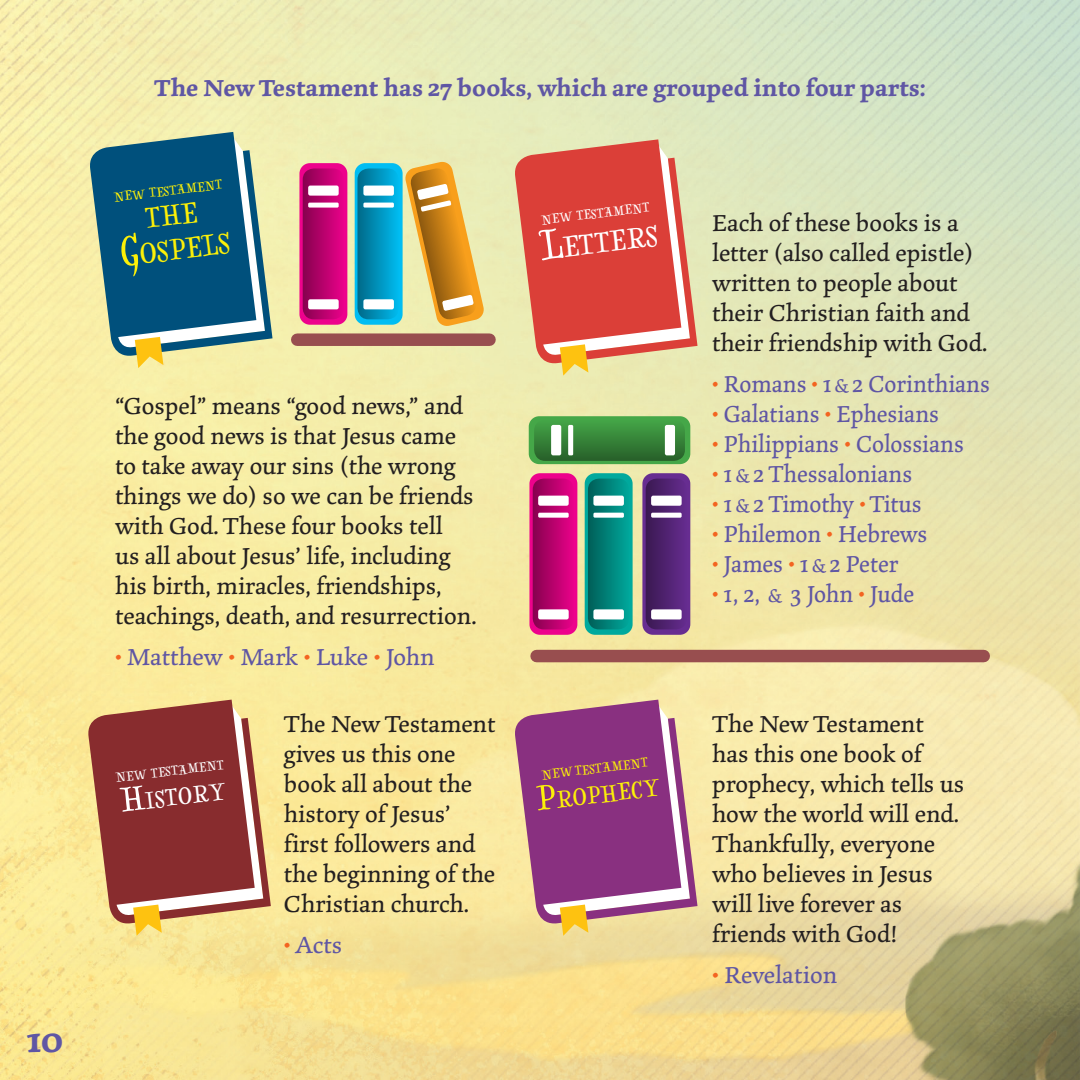
<style>
.page{position:relative;width:1080px;height:1080px;background:#fff}
.page>*{position:absolute;margin:0;border:0;box-sizing:border-box;transform-origin:0 0}
.t1{font:42px/35px "HMS Gilbert Display";color:#fcf008;text-align:center}
.t2{font:42px "HMS Gilbert Display";color:#fff}
.t3{font:700 37.5px "Marco";color:#5f56a4}
.t4{font:35px "HMS Gilbert Display";color:#fcf008}
.t5{font:35px "HMS Gilbert Display";color:#fff}
.t6{font:25px/30px "Marco";color:#231f20}
.t7{font:25px "Marco";color:#5f56a4;scale:.95 1}
.t8{font:700 25px "Marco";color:#5f56a4}
.t9{font:25px "Marco";color:#5f56a4}
.t10{font:19.25px "HMS Gilbert Display";color:#fcf008}
.t11{font:19.25px "HMS Gilbert Display";color:#fff}
.s1{font-size:60px}
.s2{color:#f36421}
.s3{font-size:50px}
.s4{font-size:20px}
</style>
<div class="page">
<img style="left:0;top:0;width:1080px;height:1080px">
<svg style="left:88px;top:132px;width:185px;height:236px;background:#4d818d"></svg>
<svg style="left:513px;top:700px;width:185px;height:236px;background:#ab698e"></svg>
<svg style="left:513px;top:139px;width:185px;height:237px;background:#e07562"></svg>
<svg style="left:86px;top:700px;width:185px;height:236px;background:#ab6753"></svg>
<svg style="left:299px;top:163px;width:48px;height:162px;background:#ea1b8e"></svg>
<svg style="left:303px;top:168px;width:41px;height:151px;background:#c1207e"></svg>
<svg style="left:355px;top:161px;width:130px;height:166px;background:#96b38f"></svg>
<div style="left:297px;top:333px;width:193px;height:13px;background:#984e4f"></div>
<svg style="left:529px;top:473px;width:48px;height:162px;background:#ea1a8c"></svg>
<svg style="left:533px;top:479px;width:41px;height:150px;background:#c1207e"></svg>
<svg style="left:642px;top:473px;width:48px;height:162px;background:#733f90"></svg>
<svg style="left:646px;top:479px;width:41px;height:150px;background:#653e82"></svg>
<svg style="left:585px;top:473px;width:48px;height:162px;background:#18ae9c"></svg>
<svg style="left:588px;top:479px;width:41px;height:150px;background:#1f9189"></svg>
<svg style="left:529px;top:416px;width:161px;height:48px"></svg>
<svg style="left:534px;top:419px;width:151px;height:42px;background:#4e9250"></svg>
<div style="left:537px;top:650px;width:447px;height:12px;background:#984e4f"></div>
<h2 class="t3" style="left:27px;top:1016px;width:38px">10</h2>
<p class="t8" style="left:154px;top:72px;width:773px">The New Testament has 27 books, which are grouped into four parts:</p>
<p class="t10" style="left:113px;top:187px;width:113px;rotate:-7deg">new testament</p>
<h1 class="t1" style="left:114px;top:206px;width:113px;rotate:-7deg">the<br><span class="s1">G</span>ospels</h1>
<p class="t11" style="left:540px;top:210px;width:113px;rotate:-7deg">new testament</p>
<h1 class="t2" style="left:537px;top:227px;width:121px;rotate:-7deg"><span class="s1">L</span>ett ers</h1>
<p class="t6" style="left:115px;top:393px;width:363px">“Gospel” means “good news,” and the good news is that Jesus came to take away our sins (the wrong things we do) so we can be friends with God. These four books tell<br>us all about Jesus’ life, including his birth, miracles, friendships, teachings, death, and resurrection.</p>
<p class="t9" style="left:115px;top:642px;width:321px"><span class="s2">•</span> Matthew <span class="s2">•</span> Mark <span class="s2">•</span> Luke <span class="s2">•</span> John</p>
<p class="t11" style="left:114px;top:767px;width:113px;rotate:-7deg">new testament</p>
<h3 class="t5" style="left:118px;top:784px;width:107px;rotate:-7deg"><span class="s3">H</span>istory</h3>
<p class="t6" style="left:284px;top:710px;width:213px">The New Testament gives us this one book all about the history of Jesus’ first followers and the beginning of the<br>Christian church.</p>
<p class="t9" style="left:284px;top:930px;width:60px"><span class="s2">•</span> Acts</p>
<p class="t10" style="left:540px;top:764px;width:111px;rotate:-7deg">newtestament</p>
<h3 class="t4" style="left:534px;top:783px;width:126px;rotate:-7deg"><span class="s3">P</span>rophecy</h3>
<p class="t6" style="left:712px;top:209px;width:277px">Each of these books is a letter (also called epistle) written to people about their Christian faith and their friendship with God.</p>
<p class="t7" style="left:712px;top:369px;width:294px"><span class="s2">•</span> Romans <span class="s2">•</span> 1 <span class="s4">&amp;</span> 2 Corinthians</p>
<p class="t7" style="left:712px;top:399px;width:240px"><span class="s2">•</span> Galatians <span class="s2">•</span> Ephesians</p>
<p class="t7" style="left:712px;top:429px;width:266px"><span class="s2">•</span> Philippians <span class="s2">•</span> Colossians</p>
<p class="t7" style="left:712px;top:459px;width:212px"><span class="s2">•</span> 1 <span class="s4">&amp;</span> 2 Thessalonians</p>
<p class="t7" style="left:712px;top:489px;width:222px"><span class="s2">•</span> 1 <span class="s4">&amp;</span> 2 Timothy <span class="s2">•</span> Titus</p>
<p class="t7" style="left:712px;top:519px;width:228px"><span class="s2">•</span> Philemon <span class="s2">•</span> Hebrews</p>
<p class="t7" style="left:712px;top:549px;width:197px"><span class="s2">•</span> James <span class="s2">•</span> 1 <span class="s4">&amp;</span> 2 Peter</p>
<p class="t7" style="left:712px;top:579px;width:214px"><span class="s2">•</span> 1, 2, <span class="s4">&amp;</span> 3 John <span class="s2">•</span> Jude</p>
<p class="t6" style="left:712px;top:710px;width:254px">The New Testament has this one book of prophecy, which tells us how the world will end.<br>Thankfully, everyone who believes in Jesus will live forever as friends with God!</p>
<p class="t9" style="left:712px;top:960px;width:126px"><span class="s2">•</span> Revelation</p>
</div>
